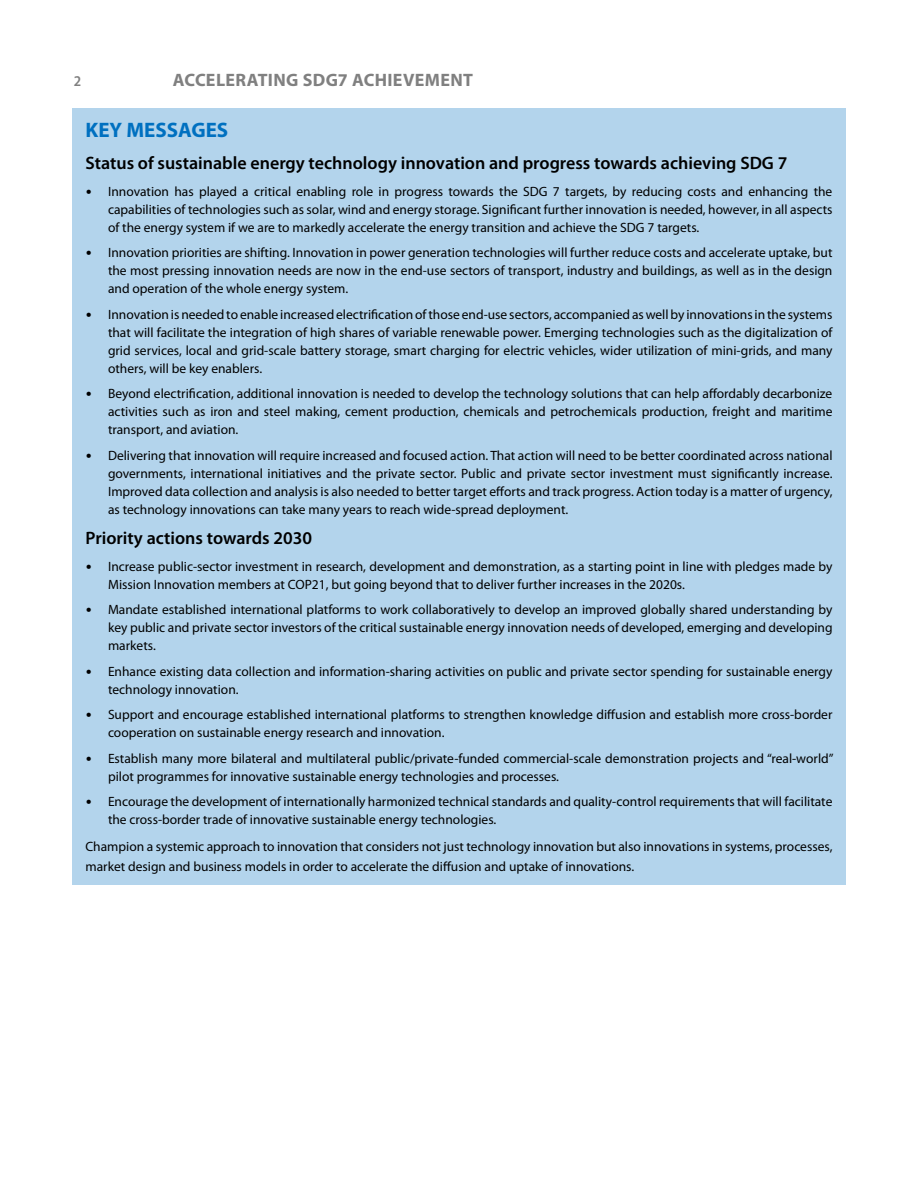
<style>
.page{position:relative;width:918px;height:1188px;background:#fff}
.page>*{position:absolute;margin:0;border:0;box-sizing:border-box;transform-origin:0 0}
.t1{font:700 21px "Myriad Pro";color:#0070c0}
.t2{font:600 18px "Myriad Pro";color:#000}
.t3{font:700 18px "Myriad Pro";letter-spacing:.02em;color:#808080}
.t4{font:600 semi-condensed 15px "Myriad Pro";color:#808080}
.t5{font:13.5px/18px "Myriad Pro";color:#000;text-align:justify}
.s1{font-family:"Calibri"}
</style>
<div class="page">
<div style="left:72px;top:108px;width:774px;height:776px;background:#b3d4ec"></div>
<p class="t4" style="left:74px;top:72px;width:9px">2</p>
<h2 class="t3" style="left:173px;top:68px;width:302px">ACCELERATING SDG7 ACHIEVEMENT</h2>
<h1 class="t1" style="left:86px;top:116px;width:144px">KEY MESSAGES</h1>
<h2 class="t2" style="left:86px;top:151px;width:703px">Status of sustainable energy technology innovation and progress towards achieving SDG 7</h2>
<p class="t5" style="left:108px;top:182px;width:726px;text-indent:-23px"><span class="s1">•</span> Innovation has played a critical enabling role in progress towards the SDG 7 targets, by reducing costs and enhancing the capabilities of technologies such as solar, wind and energy storage. Significant further innovation is needed, however, in all aspects of the energy system if we are to markedly accelerate the energy transition and achieve the SDG 7 targets.</p>
<p class="t5" style="left:108px;top:244px;width:726px;text-indent:-23px"><span class="s1">•</span> Innovation priorities are shifting. Innovation in power generation technologies will further reduce costs and accelerate uptake, but the most pressing innovation needs are now in the end-use sectors of transport, industry and buildings, as well as in the design and operation of the whole energy system.</p>
<p class="t5" style="left:108px;top:305px;width:726px;text-indent:-23px"><span class="s1">•</span> Innovation is needed to enable increased electrification of those end-use sectors, accompanied as well by innovations in the systems that will facilitate the integration of high shares of variable renewable power. Emerging technologies such as the digitalization of grid services, local and grid-scale battery storage, smart charging for electric vehicles, wider utilization of mini-grids, and many others, will be key enablers.</p>
<p class="t5" style="left:108px;top:384px;width:726px;text-indent:-23px"><span class="s1">•</span> Beyond electrification, additional innovation is needed to develop the technology solutions that can help affordably decarbonize activities such as iron and steel making, cement production, chemicals and petrochemicals production, freight and maritime transport, and aviation.</p>
<p class="t5" style="left:108px;top:446px;width:726px;text-indent:-23px"><span class="s1">•</span> Delivering that innovation will require increased and focused action. That action will need to be better coordinated across national governments, international initiatives and the private sector. Public and private sector investment must significantly increase.<br>Improved data collection and analysis is also needed to better target efforts and track progress. Action today is a matter of urgency, as technology innovations can take many years to reach wide-spread deployment.</p>
<h2 class="t2" style="left:86px;top:526px;width:228px">Priority actions towards 2030</h2>
<p class="t5" style="left:108px;top:557px;width:726px;text-indent:-23px"><span class="s1">•</span> Increase public-sector investment in research, development and demonstration, as a starting point in line with pledges made by<br>Mission Innovation members at COP21, but going beyond that to deliver further increases in the 2020s.</p>
<p class="t5" style="left:108px;top:601px;width:726px;text-indent:-23px"><span class="s1">•</span> Mandate established international platforms to work collaboratively to develop an improved globally shared understanding by key public and private sector investors of the critical sustainable energy innovation needs of developed, emerging and developing markets.</p>
<p class="t5" style="left:108px;top:662px;width:726px;text-indent:-23px"><span class="s1">•</span> Enhance existing data collection and information-sharing activities on public and private sector spending for sustainable energy technology innovation.</p>
<p class="t5" style="left:108px;top:705px;width:726px;text-indent:-23px"><span class="s1">•</span> Support and encourage established international platforms to strengthen knowledge diffusion and establish more cross-border cooperation on sustainable energy research and innovation.</p>
<p class="t5" style="left:108px;top:749px;width:727px;text-indent:-23px"><span class="s1">•</span> Establish many more bilateral and multilateral public/private-funded commercial-scale demonstration projects and “real-world” pilot programmes for innovative sustainable energy technologies and processes.</p>
<p class="t5" style="left:108px;top:792px;width:726px;text-indent:-23px"><span class="s1">•</span> Encourage the development of internationally harmonized technical standards and quality-control requirements that will facilitate the cross-border trade of innovative sustainable energy technologies.</p>
<p class="t5" style="left:86px;top:837px;width:749px;line-height:19.5px">Champion a systemic approach to innovation that considers not just technology innovation but also innovations in systems, processes, market design and business models in order to accelerate the diffusion and uptake of innovations.</p>
</div>
